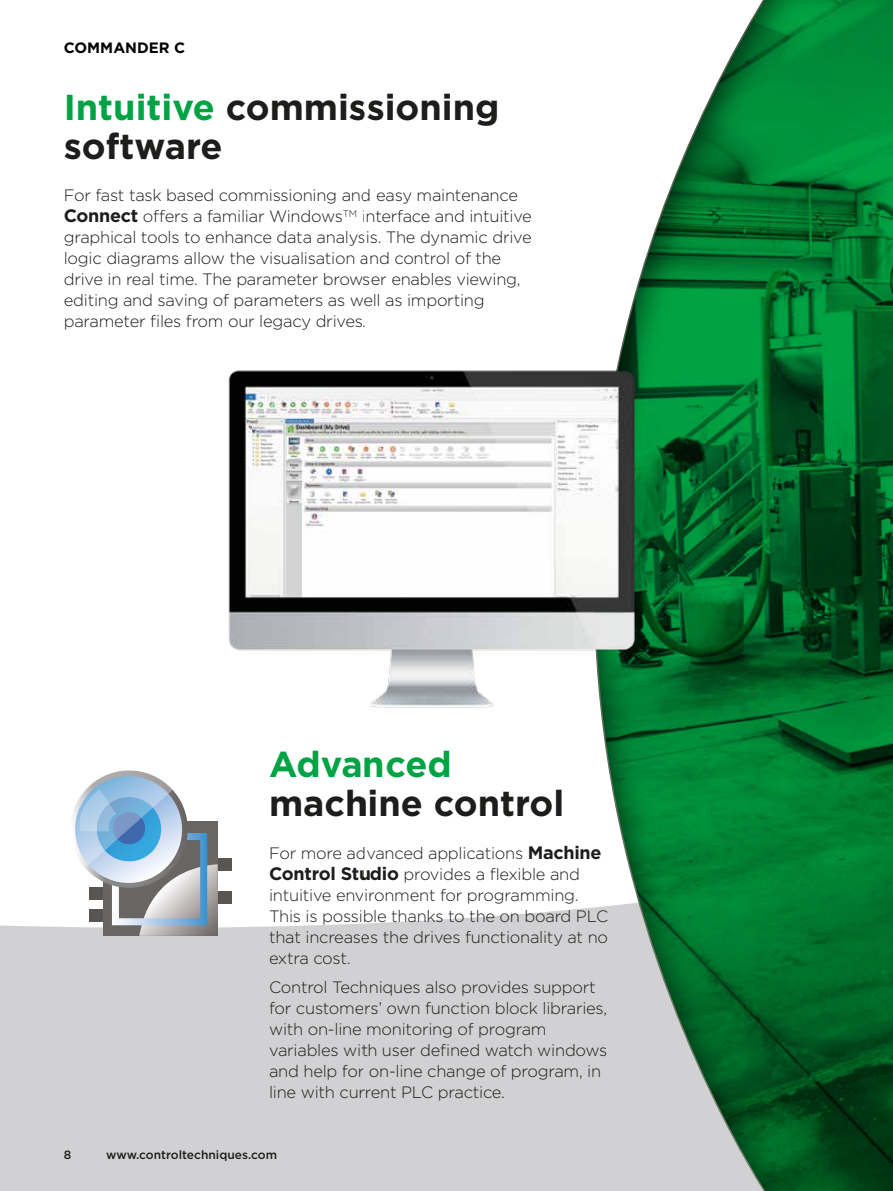
<style>
.page{position:relative;width:893px;height:1191px;background:#fff}
.page>*{position:absolute;margin:0;border:0;box-sizing:border-box;transform-origin:0 0}
.t1{font:700 36px/39px "Gotham";color:#1d1d1b}
.t2{font:700 36px "Gotham";color:#00a343}
.t3{font:300 16.5px/21px "Gotham";letter-spacing:-.015em;color:#1d1d1b}
.t4{font:700 15px "Gotham";color:#000}
.t5{font:500 12px "Gotham";color:#1d1d1b}
.s1{color:#00a343}
.s2{font-weight:700;font-size:18px}
</style>
<div class="page">
<svg style="left:0;top:858px;width:364px;height:333px;background:#d6d6d8"></svg>
<div style="left:364px;top:907px;width:230px;height:284px;background:#d1d1d3"></div>
<div style="left:594px;top:0;width:299px;height:1191px;background:#1d1d1b;opacity:.75"></div>
<img style="left:228px;top:353px;width:418px;height:359px">
<div style="left:216px;top:859px;width:16px;height:12px;background:#585553"></div>
<div style="left:216px;top:891px;width:16px;height:12px;background:#585553"></div>
<svg style="left:67px;top:770px;width:151px;height:166px"></svg>
<p class="t4" style="left:64px;top:39px;width:123px">COMMANDER C</p>
<h1 class="t1" style="left:64px;top:87px;width:437px"><span class="s1">Intuitive</span> commissioning software</h1>
<p class="t3" style="left:64px;top:184px;width:470px">For fast task based commissioning and easy maintenance <span class="s2">Connect</span> offers a familiar Windows<sup>TM</sup> interface and intuitive graphical tools to enhance data analysis. The dynamic drive logic diagrams allow the visualisation and control of the drive in real time. The parameter browser enables viewing, editing and saving of parameters as well as importing parameter files from our legacy drives.</p>
<h1 class="t2" style="left:269px;top:743px;width:184px">Advanced</h1>
<h1 class="t1" style="left:269px;top:783px;width:297px">machine control</h1>
<p class="t3" style="left:269px;top:841px;width:341px">For more advanced applications <span class="s2">Machine Control Studio</span> provides a flexible and intuitive environment for programming.<br>This is possible thanks to the on board PLC that increases the drives functionality at no extra cost.</p>
<p class="t3" style="left:269px;top:976px;width:340px">Control Techniques also provides support for customers’ own function block libraries, with on-line monitoring of program variables with user defined watch windows and help for on-line change of program, in line with current PLC practice.</p>
<p class="t5" style="left:64px;top:1147px;width:9px">8</p>
<p class="t5" style="left:106px;top:1147px;width:172px">www.controltechniques.com</p>
</div>
